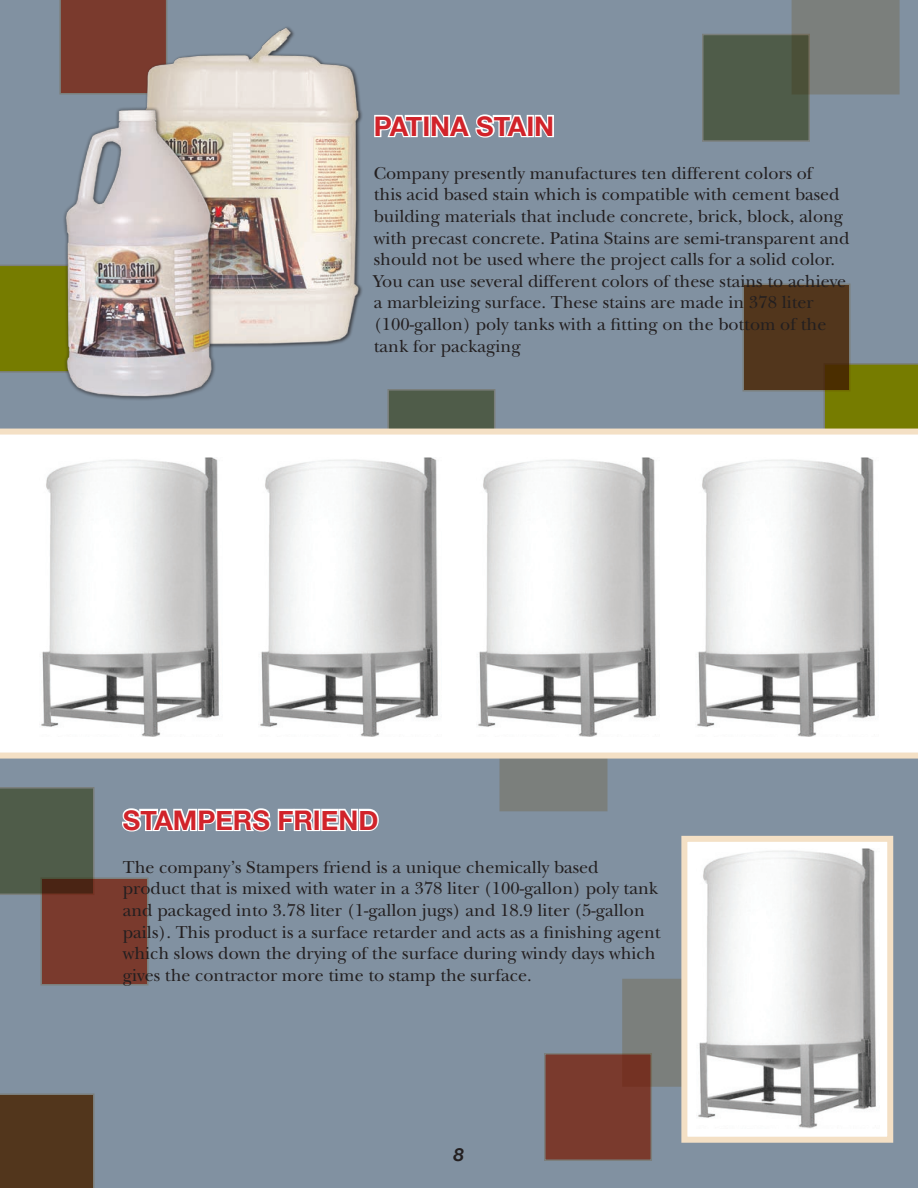
<style>
.page{position:relative;width:918px;height:1188px;background:#8191a1}
.page>*{position:absolute;margin:0;border:0;box-sizing:border-box;transform-origin:0 0}
.t1{font:700 27px "Helvetica Neue";color:#d1232a}
.t2{font:18px/21.6px "New Baskerville Std";color:#231f20}
.t3{font:italic 700 18px "Helvetica Neue";color:#231f20}
</style>
<div class="page">
<div style="left:387px;top:389px;width:108px;height:108px;background:linear-gradient(to right,#4f5c49,#4f5c49)"></div>
<div style="left:500px;top:703px;width:108px;height:108px;background:#7b7f7c"></div>
<div style="left:824px;top:363px;width:94px;height:66px;background:#767c00"></div>
<div style="left:0;top:431px;width:918px;height:325px;background:#fff"></div>
<div style="left:0;top:429px;width:918px;height:6px;background:#f4e0c5"></div>
<div style="left:0;top:753px;width:918px;height:6px;background:#f4e0c5"></div>
<div style="left:702px;top:34px;width:108px;height:108px;background:#4f5c49"></div>
<div style="left:0;top:787px;width:94px;height:108px;background:#4f5c49"></div>
<div style="left:622px;top:979px;width:108px;height:108px;background:#7b7f7c"></div>
<svg style="left:792px;top:0;width:108px;height:94px;background:#767a75"></svg>
<div style="left:681px;top:836px;width:212px;height:307px;background:#fff;border:6px solid #f4e0c5"></div>
<svg style="left:40px;top:878px;width:108px;height:108px;background:#763b2e"></svg>
<div style="left:544px;top:1053px;width:108px;height:108px;background:#7a3a2d"></div>
<svg style="left:122px;top:808px;width:257px;height:24px"></svg>
<div style="left:0;top:265px;width:49px;height:108px;background:#767c00"></div>
<svg style="left:742px;top:284px;width:108px;height:108px;background:#53391e"></svg>
<div style="left:0;top:1094px;width:94px;height:94px;background:#52361c"></div>
<svg style="left:374px;top:114px;width:180px;height:24px"></svg>
<div style="left:59px;top:0;width:108px;height:94px;background:#7a3a2d"></div>
<img style="left:133px;top:24px;width:229px;height:323px">
<img style="left:49px;top:100px;width:177px;height:300px">
<img style="left:41px;top:458px;width:179px;height:279px">
<img style="left:260px;top:458px;width:179px;height:279px">
<img style="left:478px;top:458px;width:179px;height:279px">
<img style="left:697px;top:458px;width:179px;height:279px">
<img style="left:698px;top:849px;width:179px;height:279px">
<p class="t1" style="left:374px;top:105px;width:182px">PATINA STAIN</p>
<p class="t2" style="left:374px;top:162px;width:477px">Company presently manufactures ten different colors of<br>this acid based stain which is compatible with cement based building materials that include concrete, brick, block, along with precast concrete. Patina Stains are semi-transparent and should not be used where the project calls for a solid color.<br>You can use several different colors of these stains to achieve a marbleizing surface. These stains are made in 378 liter (100-gallon) poly tanks with a fitting on the bottom of the tank for packaging</p>
<p class="t1" style="left:123px;top:799px;width:257px">STAMPERS FRIEND</p>
<p class="t2" style="left:123px;top:856px;width:539px">The company’s Stampers friend is a unique chemically based product that is mixed with water in a 378 liter (100-gallon) poly tank and packaged into 3.78 liter (1-gallon jugs) and 18.9 liter (5-gallon pails). This product is a surface retarder and acts as a finishing agent which slows down the drying of the surface during windy days which gives the contractor more time to stamp the surface.</p>
<p class="t3" style="left:454px;top:1140px;width:12px">8</p>
</div>
